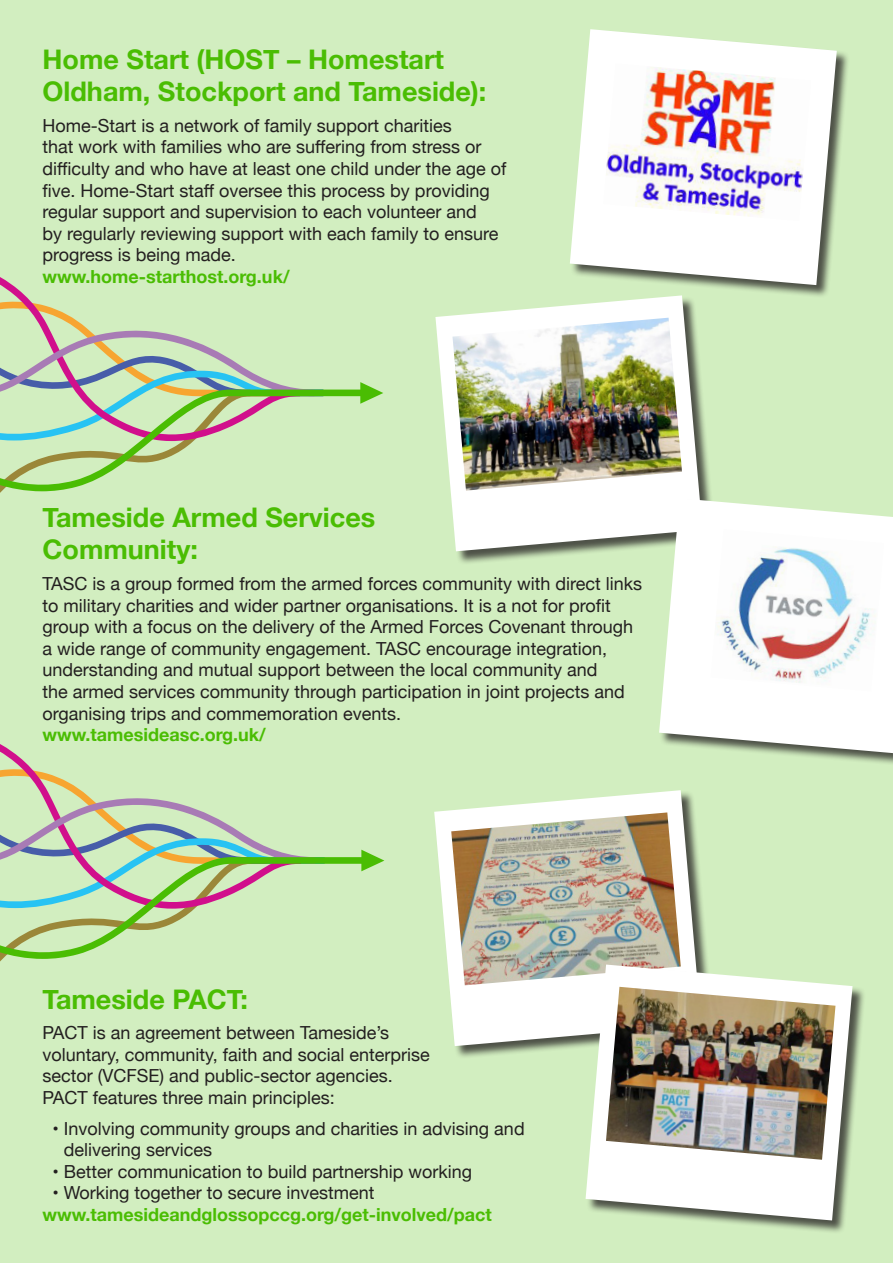
<style>
.page{position:relative;width:893px;height:1263px;background:#d2eec0}
.page>*{position:absolute;margin:0;border:0;box-sizing:border-box;transform-origin:0 0}
.t1{font:700 27px/32.4px "Helvetica Neue";color:#4abd03}
.t2{font:18px/21.6px "Helvetica Neue";color:#231f20}
.t3{font:700 18px "Helvetica Neue";color:#4abd03}
</style>
<div class="page">
<div style="left:570px;top:30px;width:280px;height:269px;background:#231f20;opacity:.75"></div>
<svg style="left:570px;top:29px;width:267px;height:256px;fill:#fff"></svg>
<div style="left:590px;top:51px;width:230px;height:173px;background:#fff"></div>
<img style="left:603px;top:63px;width:208px;height:158px">
<div style="left:436px;top:296px;width:280px;height:269px;background:#231f20;opacity:.75"></div>
<svg style="left:435px;top:295px;width:267px;height:256px;fill:#fff"></svg>
<img style="left:452px;top:318px;width:230px;height:173px">
<div style="left:659px;top:499px;width:234px;height:269px;background:#231f20;opacity:.75"></div>
<svg style="left:659px;top:498px;width:234px;height:255px;fill:#fff"></svg>
<div style="left:679px;top:520px;width:214px;height:173px;background:#fff"></div>
<img style="left:711px;top:529px;width:173px;height:162px">
<svg style="left:0;top:277px;width:30px;height:24px"></svg>
<svg style="left:0;top:301px;width:383px;height:192px"></svg>
<svg style="left:0;top:744px;width:32px;height:25px"></svg>
<svg style="left:0;top:769px;width:384px;height:193px"></svg>
<svg style="left:434px;top:790px;width:260px;height:212px"></svg>
<div style="left:586px;top:965px;width:280px;height:269px;background:#231f20;opacity:.75"></div>
<svg style="left:586px;top:965px;width:266px;height:255px;background:#e0e4dc"></svg>
<img style="left:451px;top:812px;width:384px;height:348px">
<img style="left:606px;top:987px;width:229px;height:173px">
<p class="t1" style="left:43px;top:44px;width:445px">Home Start (HOST – Homestart<br>Oldham, Stockport and Tameside):</p>
<p class="t2" style="left:43px;top:116px;width:465px">Home-Start is a network of family support charities<br>that work with families who are suffering from stress or difficulty and who have at least one child under the age of five. Home-Start staff oversee this process by providing regular support and supervision to each volunteer and<br>by regularly reviewing support with each family to ensure progress is being made.</p>
<p class="t3" style="left:43px;top:263px;width:249px">www.home-starthost.org.uk/</p>
<p class="t1" style="left:43px;top:502px;width:334px">Tameside Armed Services</p>
<p class="t1" style="left:43px;top:534px;width:157px">Community:</p>
<p class="t2" style="left:43px;top:574px;width:601px">TASC is a group formed from the armed forces community with direct links to military charities and wider partner organisations. It is a not for profit group with a focus on the delivery of the Armed Forces Covenant through a wide range of community engagement. TASC encourage integration, understanding and mutual support between the local community and<br>the armed services community through participation in joint projects and organising trips and commemoration events.</p>
<p class="t3" style="left:43px;top:721px;width:225px">www.tamesideasc.org.uk/</p>
<p class="t1" style="left:43px;top:983px;width:207px">Tameside PACT:</p>
<p class="t2" style="left:43px;top:1023px;width:348px">PACT is an agreement between Tameside’s</p>
<p class="t2" style="left:43px;top:1045px;width:389px">voluntary, community, faith and social enterprise</p>
<p class="t2" style="left:43px;top:1066px;width:352px">sector (VCFSE) and public-sector agencies.</p>
<p class="t2" style="left:43px;top:1088px;width:294px">PACT features three main principles:</p>
<p class="t2" style="left:64px;top:1118px;width:462px;text-indent:-11px">• Involving community groups and charities in advising and delivering services</p>
<p class="t2" style="left:53px;top:1162px;width:421px">• Better communication to build partnership working</p>
<p class="t2" style="left:53px;top:1183px;width:324px">• Working together to secure investment</p>
<p class="t3" style="left:43px;top:1200px;width:451px">www.tamesideandglossopccg.org/get-involved/pact</p>
</div>
